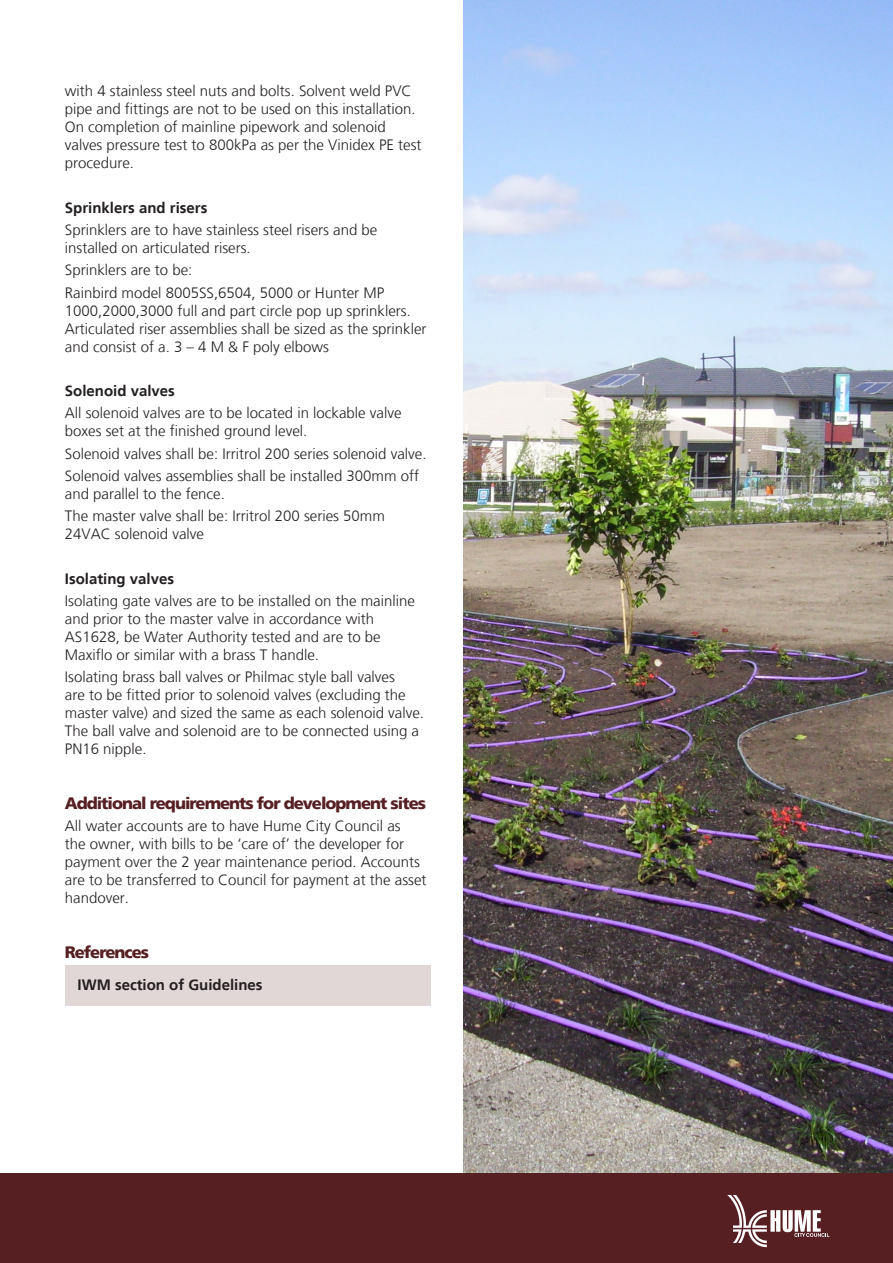
<style>
.page{position:relative;width:893px;height:1263px;background:#fff}
.page>*{position:absolute;margin:0;border:0;box-sizing:border-box;transform-origin:0 0}
.t1{font:900 16.5px "Frutiger LT";letter-spacing:-.06em;color:#561f22}
.t2{font:300 15px/18px "Frutiger LT";color:#231f20}
.t3{font:700 15px "Frutiger LT";color:#231f20}
</style>
<div class="page">
<div style="left:0;top:1174px;width:893px;height:89px;background:#561f22"></div>
<svg style="left:727px;top:1195px;width:102px;height:52px"></svg>
<div style="left:65px;top:966px;width:366px;height:40px;background:#e1d7d7"></div>
<img style="left:463px;top:0;width:430px;height:1172px">
<p class="t2" style="left:65px;top:82px;width:358px">with 4 stainless steel nuts and bolts. Solvent weld PVC pipe and fittings are not to be used on this installation.<br>On completion of mainline pipework and solenoid valves pressure test to 800kPa as per the Vinidex PE test procedure.</p>
<p class="t3" style="left:65px;top:199px;width:144px">Sprinklers and risers</p>
<p class="t2" style="left:65px;top:221px;width:314px">Sprinklers are to have stainless steel risers and be installed on articulated risers.</p>
<p class="t2" style="left:65px;top:261px;width:129px">Sprinklers are to be:</p>
<p class="t2" style="left:65px;top:284px;width:363px">Rainbird model 8005SS,6504, 5000 or Hunter MP 1000,2000,3000 full and part circle pop up sprinklers.<br>Articulated riser assemblies shall be sized as the sprinkler and consist of a. 3 – 4 M &amp; F poly elbows</p>
<p class="t3" style="left:65px;top:382px;width:112px">Solenoid valves</p>
<p class="t2" style="left:65px;top:404px;width:338px">All solenoid valves are to be located in lockable valve boxes set at the finished ground level.</p>
<p class="t2" style="left:65px;top:445px;width:363px">Solenoid valves shall be: Irritrol 200 series solenoid valve.</p>
<p class="t2" style="left:65px;top:467px;width:356px">Solenoid valves assemblies shall be installed 300mm off and parallel to the fence.</p>
<p class="t2" style="left:65px;top:507px;width:322px">The master valve shall be: Irritrol 200 series 50mm<br>24VAC solenoid valve</p>
<p class="t3" style="left:65px;top:570px;width:111px">Isolating valves</p>
<p class="t2" style="left:65px;top:592px;width:352px">Isolating gate valves are to be installed on the mainline and prior to the master valve in accordance with AS1628, be Water Authority tested and are to be Maxiflo or similar with a brass T handle.</p>
<p class="t2" style="left:65px;top:668px;width:361px">Isolating brass ball valves or Philmac style ball valves<br>are to be fitted prior to solenoid valves (excluding the master valve) and sized the same as each solenoid valve.<br>The ball valve and solenoid are to be connected using a PN16 nipple.</p>
<p class="t1" style="left:65px;top:793px;width:363px">Additional requirements for development sites</p>
<p class="t2" style="left:65px;top:817px;width:363px">All water accounts are to have Hume City Council as<br>the owner, with bills to be ‘care of’ the developer for payment over the 2 year maintenance period. Accounts are to be transferred to Council for payment at the asset handover.</p>
<p class="t1" style="left:65px;top:943px;width:86px">References</p>
<p class="t3" style="left:78px;top:976px;width:187px">IWM section of Guidelines</p>
</div>
